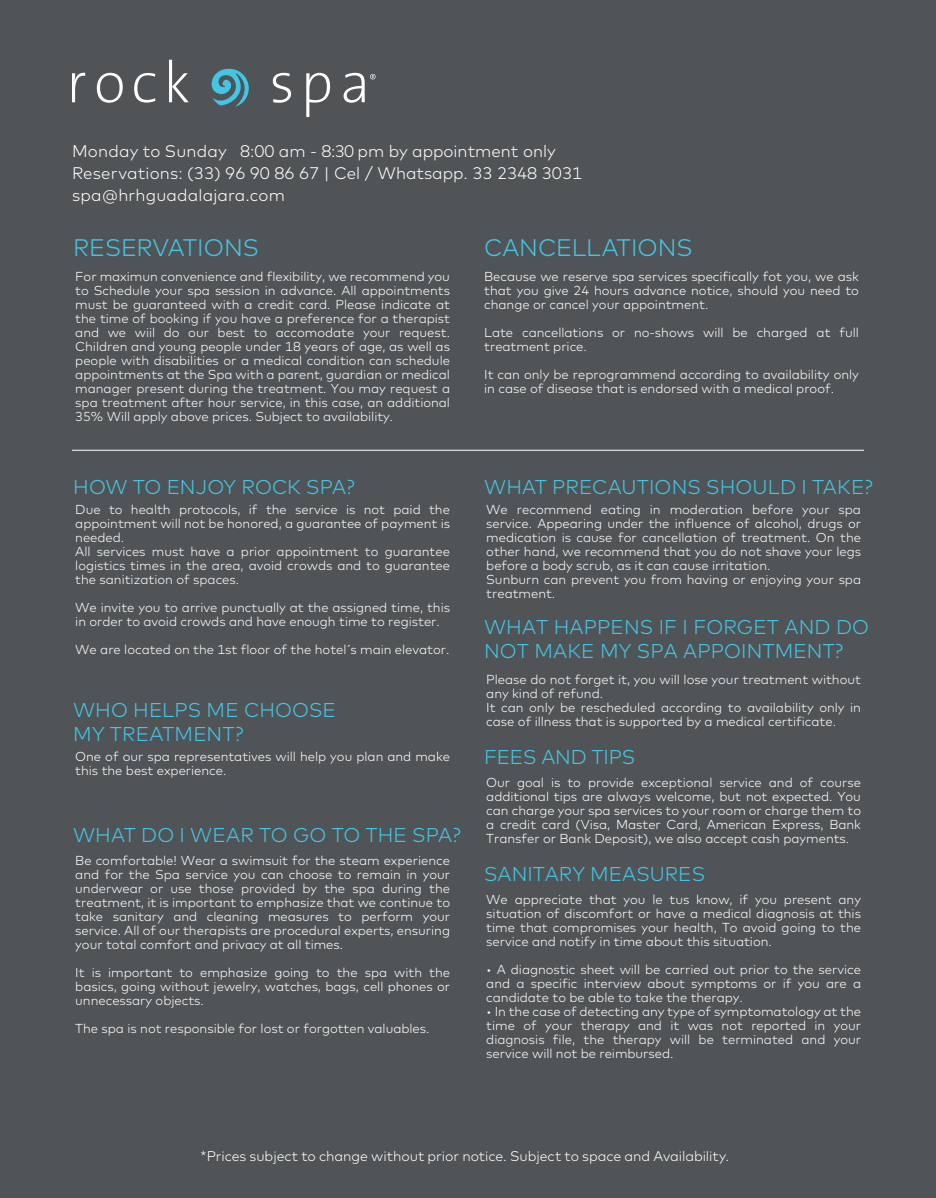
<style>
.page{position:relative;width:936px;height:1198px;background:#505457}
.page>*{position:absolute;margin:0;border:0;box-sizing:border-box;transform-origin:0 0}
.t1{font:300 24px "Mark";color:#43c6e6}
.t2{font:300 20px/24px "Mark";letter-spacing:.005em;color:#43c6e6}
.t3{font:300 16.8px/22px "Mark";color:#fff}
.t4{font:300 14px "Mark";color:#fff}
.t5{font:300 13px/14px "Mark";color:#fff;text-align:justify}
.s1{font-family:"Myriad Pro";font-weight:400}
</style>
<div class="page">
<svg style="left:212px;top:69px;width:37px;height:38px"></svg>
<svg style="left:72px;top:72px;width:13px;height:30px"></svg>
<svg style="left:97px;top:73px;width:26px;height:30px"></svg>
<svg style="left:134px;top:73px;width:21px;height:30px"></svg>
<svg style="left:169px;top:60px;width:20px;height:42px"></svg>
<svg style="left:273px;top:73px;width:18px;height:30px"></svg>
<svg style="left:306px;top:73px;width:24px;height:44px"></svg>
<svg style="left:344px;top:73px;width:32px;height:30px"></svg>
<hr style="left:72px;top:450px;width:792px;height:1px;background:#fff">
<p class="t3" style="left:72px;top:140px;width:512px">Monday to Sunday 8:00 am - 8:30 pm by appointment only<br>Reservations: (33) 96 90 86 67 | Cel / Whatsapp. 33 2348 3031 spa@hrhguadalajara.com</p>
<h1 class="t1" style="left:73px;top:233px;width:187px">RESERVATIONS</h1>
<h1 class="t1" style="left:484px;top:233px;width:210px">CANCELLATIONS</h1>
<p class="t5" style="left:75px;top:269px;width:376px">For maximun convenience and flexibility, we recommend you to Schedule your spa session in advance. All appointments must be guaranteed with a credit card. Please indicate at the time of booking if you have a preference for a therapist and we wiil do our best to accomodate your request.<br>Children and young people under 18 years of age, as well as people with disabilities or a medical condition can schedule appointments at the Spa with a parent, guardian or medical manager present during the treatment. You may request a spa treatment after hour service, in this case, an additional 35% Will apply above prices. Subject to availability.</p>
<p class="t5" style="left:484px;top:269px;width:376px">Because we reserve spa services specifically fot you, we ask that you give 24 hours advance notice, should you need to change or cancel your appointment.</p>
<p class="t5" style="left:484px;top:325px;width:376px">Late cancellations or no-shows will be charged at full treatment price.</p>
<p class="t5" style="left:484px;top:367px;width:376px">It can only be reprogrammend according to availability only in case of disease that is endorsed with a medical proof.</p>
<h2 class="t2" style="left:73px;top:475px;width:283px">HOW TO ENJOY ROCK SPA?</h2>
<h2 class="t2" style="left:484px;top:475px;width:390px">WHAT PRECAUTIONS SHOULD I TAKE?</h2>
<p class="t5" style="left:75px;top:502px;width:376px;text-align:left">Due to health protocols, if the service is not paid the appointment will not be honored, a guarantee of payment is needed.<br>All services must have a prior appointment to guarantee logistics times in the area, avoid crowds and to guarantee the sanitization of spaces.</p>
<p class="t5" style="left:75px;top:600px;width:376px">We invite you to arrive punctually at the assigned time, this in order to avoid crowds and have enough time to register.</p>
<p class="t5" style="left:75px;top:642px;width:376px">We are located on the 1st floor of the hotel<span class="s1">´</span>s main elevator.</p>
<h2 class="t2" style="left:73px;top:697px;width:264px">WHO HELPS ME CHOOSE<br>MY TREATMENT?</h2>
<p class="t5" style="left:75px;top:749px;width:376px">One of our spa representatives will help you plan and make this the best experience.</p>
<h2 class="t2" style="left:73px;top:823px;width:389px">WHAT DO I WEAR TO GO TO THE SPA?</h2>
<p class="t5" style="left:75px;top:853px;width:376px">Be comfortable! Wear a swimsuit for the steam experience and for the Spa service you can choose to remain in your underwear or use those provided by the spa during the treatment, it is important to emphasize that we continue to take sanitary and cleaning measures to perform your service. All of our therapists are procedural experts, ensuring your total comfort and privacy at all times.</p>
<p class="t5" style="left:75px;top:965px;width:376px">It is important to emphasize going to the spa with the basics, going without jewelry, watches, bags, cell phones or unnecessary objects.</p>
<p class="t5" style="left:75px;top:1021px;width:356px">The spa is not responsible for lost or forgotten valuables.</p>
<p class="t5" style="left:486px;top:502px;width:376px;text-align:left">We recommend eating in moderation before your spa service. Appearing under the influence of alcohol, drugs or medication is cause for cancellation of treatment. On the other hand, we recommend that you do not shave your legs before a body scrub, as it can cause irritation.<br>Sunburn can prevent you from having or enjoying your spa treatment.</p>
<h2 class="t2" style="left:484px;top:615px;width:386px">WHAT HAPPENS IF I FORGET AND DO<br>NOT MAKE MY SPA APPOINTMENT?</h2>
<p class="t5" style="left:486px;top:672px;width:376px;text-align:left">Please do not forget it, you will lose your treatment without any kind of refund.<br>It can only be rescheduled according to availability only in case of illness that is supported by a medical certificate.</p>
<h2 class="t2" style="left:484px;top:745px;width:153px">FEES AND TIPS</h2>
<p class="t5" style="left:486px;top:775px;width:376px">Our goal is to provide exceptional service and of course additional tips are always welcome, but not expected. You can charge your spa services to your room or charge them to a credit card (Visa, Master Card, American Express, Bank Transfer or Bank Deposit), we also accept cash payments.</p>
<h2 class="t2" style="left:484px;top:862px;width:222px">SANITARY MEASURES</h2>
<p class="t5" style="left:486px;top:892px;width:376px">We appreciate that you le tus know, if you present any situation of discomfort or have a medical diagnosis at this time that compromises your health, To avoid going to the service and notify in time about this situation.</p>
<p class="t5" style="left:486px;top:962px;width:376px">• A diagnostic sheet will be carried out prior to the service and a specific interview about symptoms or if you are a candidate to be able to take the therapy.</p>
<p class="t5" style="left:486px;top:1004px;width:376px">• In the case of detecting any type of symptomatology at the time of your therapy and it was not reported in your diagnosis file, the therapy will be terminated and your service will not be reimbursed.</p>
<p class="t4" style="left:201px;top:1147px;width:530px">*Prices subject to change without prior notice. Subject to space and Availability.</p>
</div>
